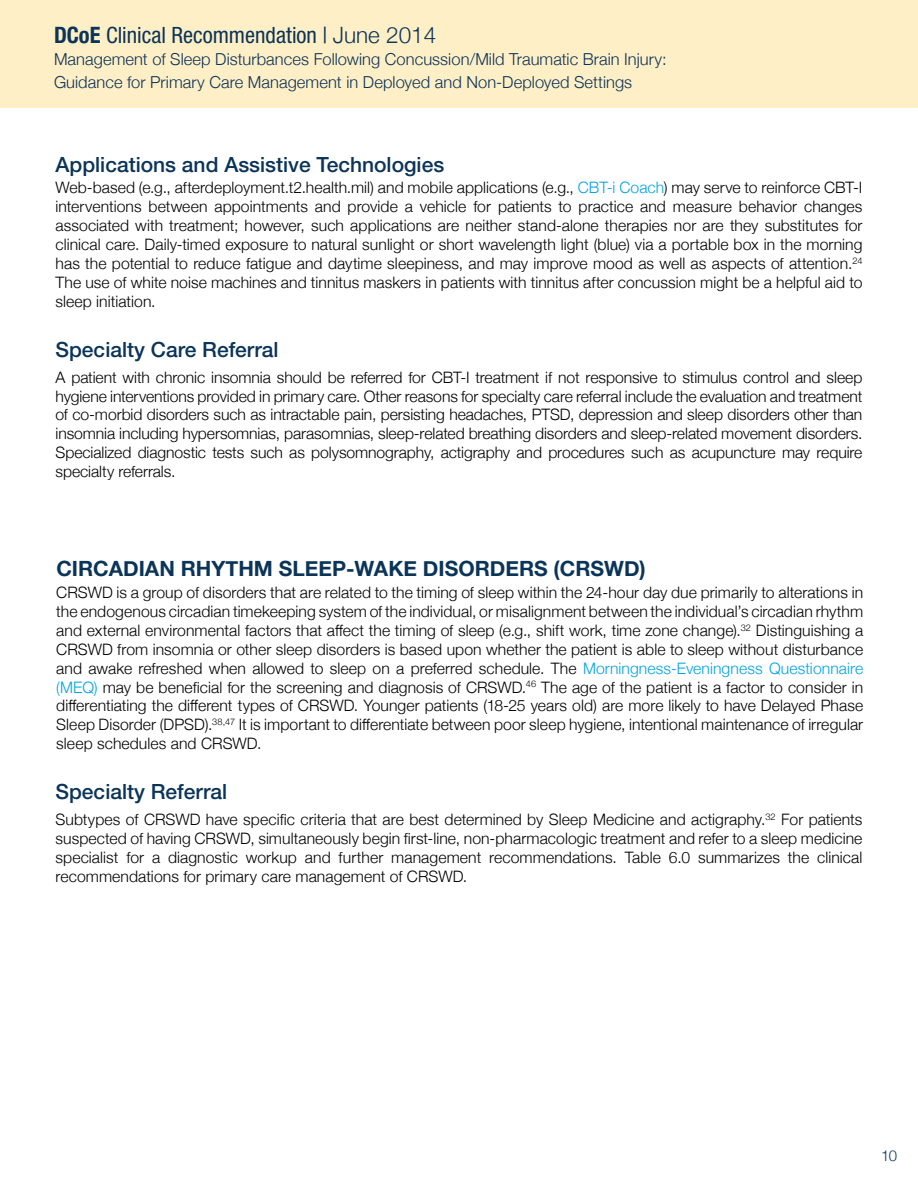
<style>
.page{position:relative;width:918px;height:1188px;background:#fff}
.page>*{position:absolute;margin:0;border:0;box-sizing:border-box;transform-origin:0 0}
.t1{font:condensed 22.5px "Helvetica Neue LT Std";color:#0b3459}
.t2{font:500 21px "Helvetica Neue";color:#0b3459}
.t3{font:700 21px "Helvetica Neue";color:#0b3459}
.t4{font:300 16.5px/22.5px "Helvetica Neue";letter-spacing:.005em;color:#0b3459}
.t5{font:300 15.75px/18.9px "Helvetica Neue";letter-spacing:.005em;color:#000;text-align:justify}
.t6{font:300 15px "Helvetica Neue";color:#0b3459}
.s1{font-family:"Helvetica Neue";font-weight:700}
.s2{font-family:"Helvetica Neue";font-weight:300;font-stretch:normal}
.s3{color:#00a4e3}
</style>
<div class="page">
<div style="left:0;top:0;width:918px;height:108px;background:#ffefc6"></div>
<h1 class="t1" style="left:54px;top:22px;width:384px"><span class="s1">DCoE</span> Clinical Recommendation | <span class="s2">June 2014</span></h1>
<p class="t4" style="left:54px;top:47px;width:614px">Management of Sleep Disturbances Following Concussion/Mild Traumatic Brain Injury:<br>Guidance for Primary Care Management in Deployed and Non-Deployed Settings</p>
<h2 class="t2" style="left:56px;top:152px;width:390px">Applications and Assistive Technologies</h2>
<p class="t5" style="left:56px;top:178px;width:808px">Web-based (e.g., afterdeployment.t2.health.mil) and mobile applications (e.g., <span class="s3">CBT-i Coach</span>) may serve to reinforce CBT-I interventions between appointments and provide a vehicle for patients to practice and measure behavior changes associated with treatment; however, such applications are neither stand-alone therapies nor are they substitutes for clinical care. Daily-timed exposure to natural sunlight or short wavelength light (blue) via a portable box in the morning has the potential to reduce fatigue and daytime sleepiness, and may improve mood as well as aspects of attention.<sup>24<br></sup>The use of white noise machines and tinnitus maskers in patients with tinnitus after concussion might be a helpful aid to sleep initiation.</p>
<h2 class="t2" style="left:56px;top:337px;width:224px">Specialty Care Referral</h2>
<p class="t5" style="left:56px;top:367px;width:808px">A patient with chronic insomnia should be referred for CBT-I treatment if not responsive to stimulus control and sleep hygiene interventions provided in primary care. Other reasons for specialty care referral include the evaluation and treatment of co-morbid disorders such as intractable pain, persisting headaches, PTSD, depression and sleep disorders other than insomnia including hypersomnias, parasomnias, sleep-related breathing disorders and sleep-related movement disorders.<br>Specialized diagnostic tests such as polysomnography, actigraphy and procedures such as acupuncture may require specialty referrals.</p>
<h2 class="t3" style="left:56px;top:552px;width:591px">CIRCADIAN RHYTHM SLEEP-WAKE DISORDERS (CRSWD)</h2>
<p class="t5" style="left:56px;top:582px;width:808px">CRSWD is a group of disorders that are related to the timing of sleep within the 24-hour day due primarily to alterations in the endogenous circadian timekeeping system of the individual, or misalignment between the individual’s circadian rhythm and external environmental factors that affect the timing of sleep (e.g., shift work, time zone change).<sup>32</sup> Distinguishing a CRSWD from insomnia or other sleep disorders is based upon whether the patient is able to sleep without disturbance and awake refreshed when allowed to sleep on a preferred schedule. The <span class="s3">Morningness-Eveningness Questionnaire (MEQ)</span> may be beneficial for the screening and diagnosis of CRSWD.<sup>46</sup> The age of the patient is a factor to consider in differentiating the different types of CRSWD. Younger patients (18-25 years old) are more likely to have Delayed Phase Sleep Disorder (DPSD).<sup>38,47</sup> It is important to differentiate between poor sleep hygiene, intentional maintenance of irregular sleep schedules and CRSWD.</p>
<h2 class="t2" style="left:56px;top:779px;width:173px">Specialty Referral</h2>
<p class="t5" style="left:56px;top:809px;width:808px">Subtypes of CRSWD have specific criteria that are best determined by Sleep Medicine and actigraphy.<sup>32</sup> For patients suspected of having CRSWD, simultaneously begin first-line, non-pharmacologic treatment and refer to a sleep medicine specialist for a diagnostic workup and further management recommendations. Table 6.0 summarizes the clinical recommendations for primary care management of CRSWD.</p>
<p class="t6" style="left:881px;top:1144px;width:17px">10</p>
</div>
